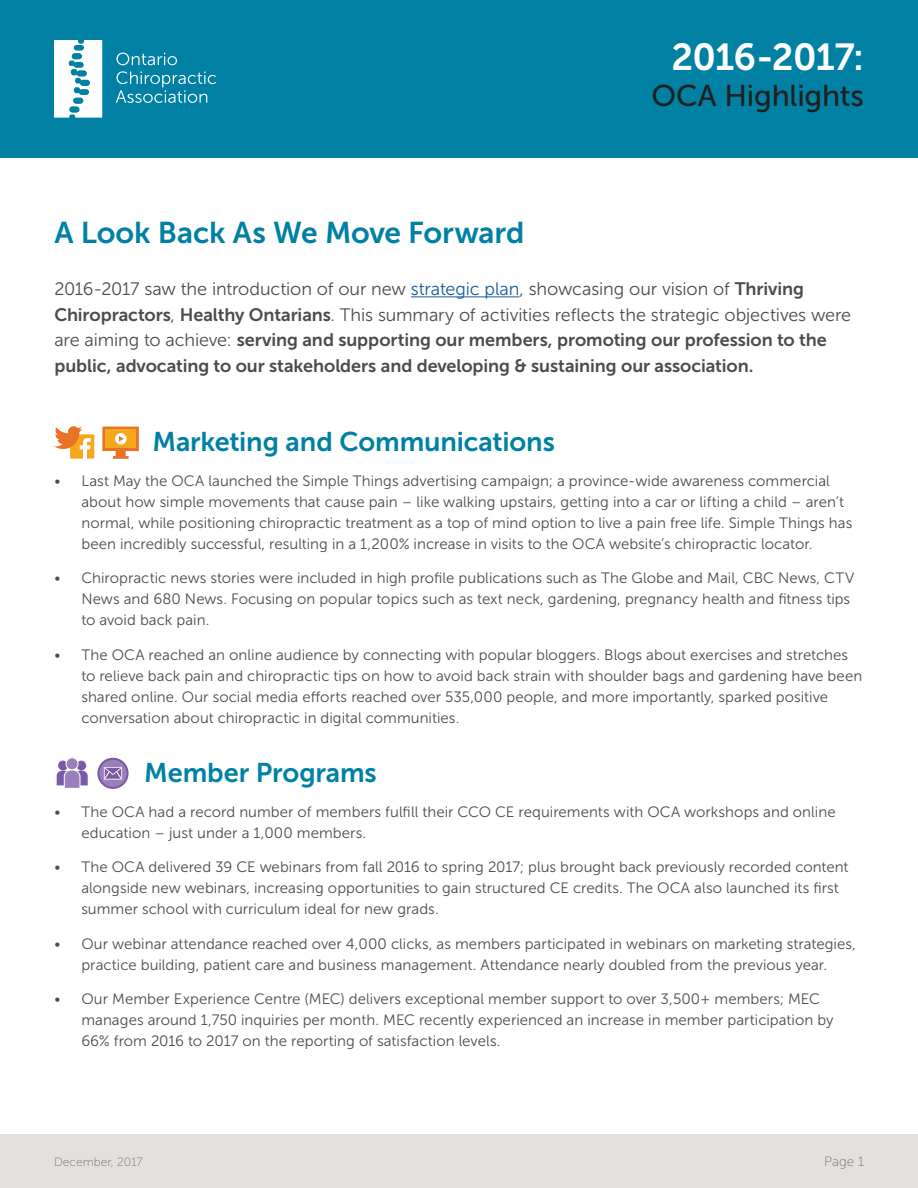
<style>
.page{position:relative;width:918px;height:1188px;background:#fff}
.page>*{position:absolute;margin:0;border:0;box-sizing:border-box;transform-origin:0 0}
.t1{font:37.5px "Museo Sans 700";letter-spacing:-.02em;color:#fff}
.Headings{font:30px "Museo Sans 700";letter-spacing:-.005em;color:#0081a3}
.t2{font:30px "Museo Sans 500";letter-spacing:-.005em;color:#1f201f}
.Headings-2{font:27px "Museo Sans 700";letter-spacing:-.005em;color:#0081a3}
.Body_Bullets{font:27px "Museo Sans 700";letter-spacing:-.005em;color:#0081a3}
.Headings-3{font:18px/25.5px "Museo Sans 700";letter-spacing:-.005em;color:#4b4c4d}
.t3{font:15px/21px "Museo Sans 300";letter-spacing:.005em;color:#4b4c4d}
.t4{font:13.5px "Museo Sans 100";color:#767271}
.t5{font:12px "Museo Sans 100";color:#767271}
.s1{font-family:"Museo Sans 300"}
.s2{font-family:"Museo Sans 300";color:#175d9e}
</style>
<div class="page">
<div style="left:0;top:0;width:918px;height:158px;background:#0081a3"></div>
<div style="left:0;top:1134px;width:918px;height:54px;background:#e2e1e0"></div>
<hr style="left:411px;top:296px;width:109px;height:1px;background:#175d9e">
<svg style="left:54px;top:40px;width:48px;height:78px;background:#d6eaf0"></svg>
<svg style="left:116px;top:53px;width:61px;height:12px"></svg>
<svg style="left:116px;top:71px;width:100px;height:32px"></svg>
<svg style="left:102px;top:427px;width:37px;height:32px"></svg>
<svg style="left:54px;top:426px;width:40px;height:33px"></svg>
<svg style="left:58px;top:761px;width:10px;height:9px"></svg>
<div style="left:76px;top:761px;width:10px;height:9px;background:#775ba6;border-radius:50%"></div>
<div style="left:66px;top:758px;width:12px;height:12px;background:#9a7fba;border-radius:50%"></div>
<div style="left:66px;top:757px;width:12px;height:13px;border:1px solid #fff;border-radius:50%"></div>
<svg style="left:57px;top:769px;width:31px;height:19px"></svg>
<svg style="left:97px;top:758px;width:32px;height:31px"></svg>
<h1 class="t1" style="left:671px;top:36px;width:194px">2016-2017:</h1>
<h2 class="t2" style="left:652px;top:79px;width:214px">OCA Highlights</h2>
<p class="Headings" style="left:54px;top:216px;width:472px">A Look Back As We Move Forward</p>
<p class="Headings-3" style="left:54px;top:276px;width:798px"><span class="s1">2016-2017 saw the introduction of our new</span> <span class="s2">strategic plan</span><span class="s1">, showcasing our vision of</span> Thriving Chiropractors<span class="s1">,</span> Healthy Ontarians<span class="s1">. This summary of activities reflects the strategic objectives were are aiming to achieve:</span> serving and supporting our members, promoting our profession to the public, advocating to our stakeholders and developing &amp; sustaining our association.</p>
<p class="Headings-2" style="left:152px;top:427px;width:404px">Marketing and Communications</p>
<p class="t3" style="left:81px;top:470px;width:772px;text-indent:-27px">• Last May the OCA launched the Simple Things advertising campaign; a province-wide awareness commercial about how simple movements that cause pain – like walking upstairs, getting into a car or lifting a child – aren’t normal, while positioning chiropractic treatment as a top of mind option to live a pain free life. Simple Things has been incredibly successful, resulting in a 1,200% increase in visits to the OCA website’s chiropractic locator.</p>
<p class="t3" style="left:81px;top:568px;width:775px;text-indent:-27px">• Chiropractic news stories were included in high profile publications such as The Globe and Mail, CBC News, CTV<br>News and 680 News. Focusing on popular topics such as text neck, gardening, pregnancy health and fitness tips to avoid back pain.</p>
<p class="t3" style="left:81px;top:644px;width:782px;text-indent:-27px">• The OCA reached an online audience by connecting with popular bloggers. Blogs about exercises and stretches to relieve back pain and chiropractic tips on how to avoid back strain with shoulder bags and gardening have been shared online. Our social media efforts reached over 535,000 people, and more importantly, sparked positive conversation about chiropractic in digital communities.</p>
<p class="Body_Bullets" style="left:144px;top:758px;width:234px">Member Programs</p>
<p class="t3" style="left:81px;top:801px;width:756px;text-indent:-27px">• The OCA had a record number of members fulfill their CCO CE requirements with OCA workshops and online education – just under a 1,000 members.</p>
<p class="t3" style="left:81px;top:857px;width:769px;text-indent:-27px">• The OCA delivered 39 CE webinars from fall 2016 to spring 2017; plus brought back previously recorded content alongside new webinars, increasing opportunities to gain structured CE credits. The OCA also launched its first summer school with curriculum ideal for new grads.</p>
<p class="t3" style="left:54px;top:933px;width:803px;text-align:center">• Our webinar attendance reached over 4,000 clicks, as members participated in webinars on marketing strategies, practice building, patient care and business management. Attendance nearly doubled from the previous year.</p>
<p class="t3" style="left:81px;top:989px;width:754px;text-indent:-27px">• Our Member Experience Centre (MEC) delivers exceptional member support to over 3,500+ members; MEC manages around 1,750 inquiries per month. MEC recently experienced an increase in member participation by<br>66% from 2016 to 2017 on the reporting of satisfaction levels.</p>
<p class="t5" style="left:54px;top:1155px;width:90px">December, 2017</p>
<p class="t4" style="left:824px;top:1154px;width:41px">Page 1</p>
</div>
